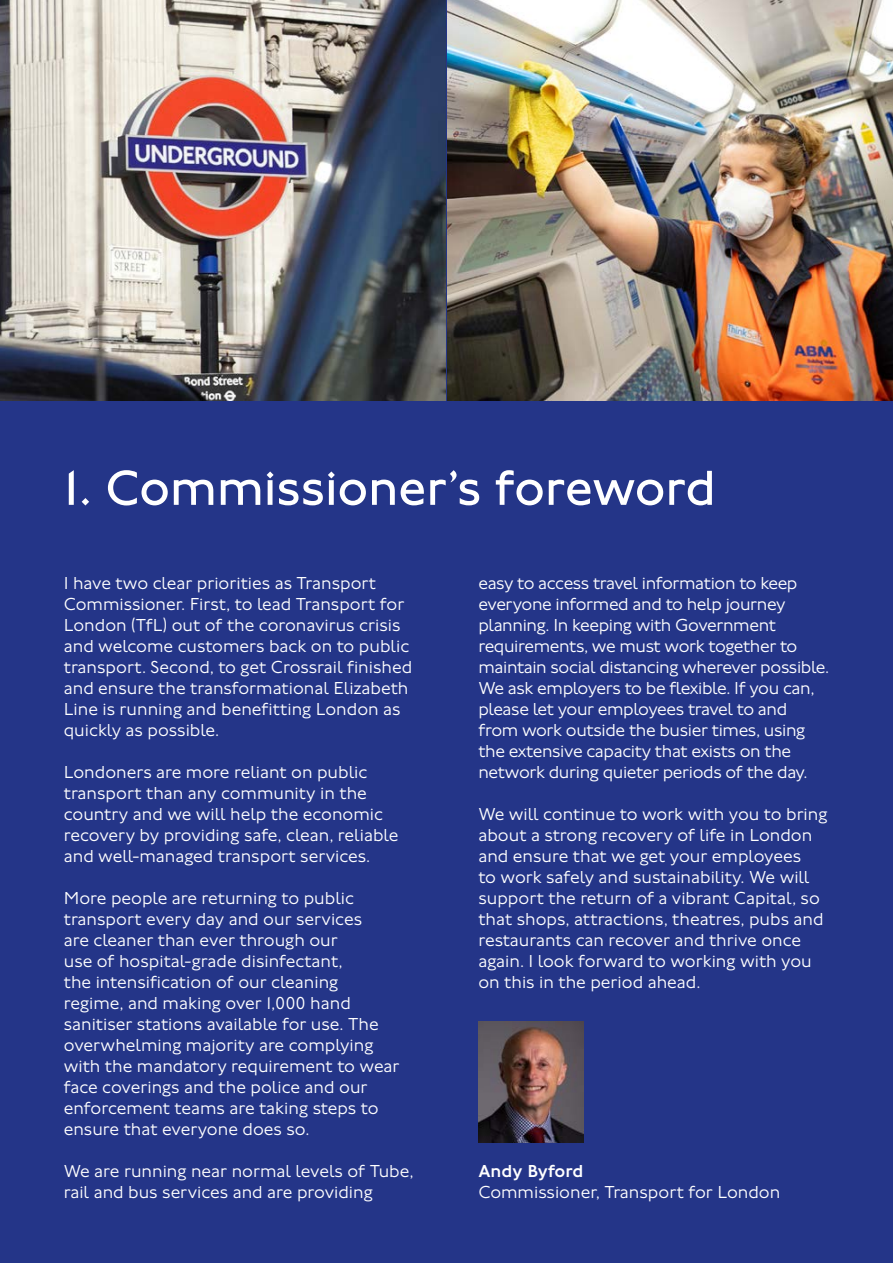
<style>
.page{position:relative;width:893px;height:1263px;background:#243588}
.page>*{position:absolute;margin:0;border:0;box-sizing:border-box;transform-origin:0 0}
.Major_Heading_32_32{font:51px "Johnston 100";letter-spacing:-.01em;color:#fff}
.Body_12_14_WO__P{font:300 18px/21px "Johnston 100";color:#fff}
.Body_12_14_WO__P-2{font:300 18px/21px "Johnston 100";letter-spacing:-.02em;color:#fff}
.s1{font-weight:500}
</style>
<div class="page">
<img style="left:0;top:0;width:893px;height:400px">
<img style="left:478px;top:1022px;width:105px;height:120px">
<h2 class="Major_Heading_32_32" style="left:64px;top:460px;width:654px">1. Commissioner’s foreword</h2>
<p class="Body_12_14_WO__P" style="left:64px;top:573px;width:350px">I have two clear priorities as Transport Commissioner. First, to lead Transport for London (TfL) out of the coronavirus crisis and welcome customers back on to public transport. Second, to get Crossrail finished and ensure the transformational Elizabeth Line is running and benefitting London as quickly as possible.</p>
<p class="Body_12_14_WO__P" style="left:64px;top:762px;width:336px">Londoners are more reliant on public transport than any community in the country and we will help the economic recovery by providing safe, clean, reliable and well-managed transport services.</p>
<p class="Body_12_14_WO__P" style="left:64px;top:888px;width:337px">More people are returning to public transport every day and our services<br>are cleaner than ever through our<br>use of hospital-grade disinfectant,<br>the intensification of our cleaning regime, and making over 1,000 hand sanitiser stations available for use. The overwhelming majority are complying with the mandatory requirement to wear face coverings and the police and our enforcement teams are taking steps to ensure that everyone does so.</p>
<p class="Body_12_14_WO__P" style="left:64px;top:1161px;width:351px">We are running near normal levels of Tube, rail and bus services and are providing</p>
<p class="Body_12_14_WO__P-2" style="left:478px;top:573px;width:352px">easy to access travel information to keep everyone informed and to help journey planning. In keeping with Government requirements, we must work together to maintain social distancing wherever possible.<br>We ask employers to be flexible. If you can, please let your employees travel to and from work outside the busier times, using the extensive capacity that exists on the network during quieter periods of the day.</p>
<p class="Body_12_14_WO__P" style="left:478px;top:804px;width:351px">We will continue to work with you to bring about a strong recovery of life in London and ensure that we get your employees<br>to work safely and sustainability. We will support the return of a vibrant Capital, so that shops, attractions, theatres, pubs and restaurants can recover and thrive once again. I look forward to working with you on this in the period ahead.</p>
<p class="Body_12_14_WO__P" style="left:478px;top:1161px;width:303px"><span class="s1">Andy Byford<br></span>Commissioner, Transport for London</p>
</div>
